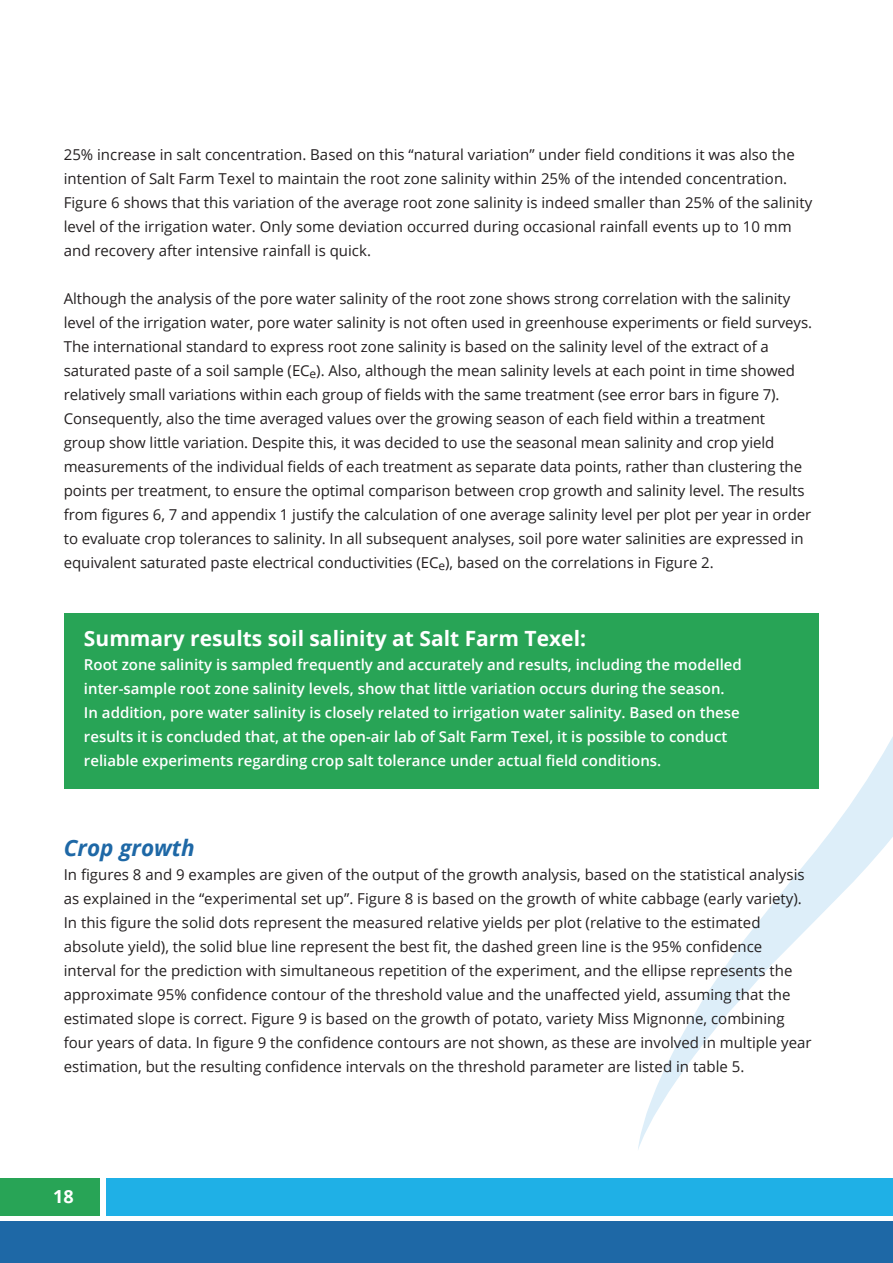
<style>
.page{position:relative;width:893px;height:1263px;background:#fff}
.page>*{position:absolute;margin:0;border:0;box-sizing:border-box;transform-origin:0 0}
.t1{font:italic 700 22.5px "Open Sans";color:#1e68a6}
.t2{font:700 21px "Open Sans";color:#fff}
.t3{font:700 18px "Open Sans";color:#fff}
.t4{font:15px/24px "Open Sans";color:#231f20}
.t5{font:600 15px/24px "Open Sans";color:#fff}
</style>
<div class="page">
<svg style="left:638px;top:737px;width:255px;height:413px"></svg>
<div style="left:0;top:1178px;width:100px;height:37px;background:#28a456"></div>
<div style="left:106px;top:1178px;width:787px;height:37px;background:#1fb0e6"></div>
<div style="left:0;top:1222px;width:893px;height:41px;background:#1e68a6"></div>
<div style="left:64px;top:613px;width:755px;height:175px;background:#28a456"></div>
<p class="t4" style="left:64px;top:142px;width:750px">25% increase in salt concentration. Based on this “natural variation” under field conditions it was also the intention of Salt Farm Texel to maintain the root zone salinity within 25% of the intended concentration.<br>Figure 6 shows that this variation of the average root zone salinity is indeed smaller than 25% of the salinity level of the irrigation water. Only some deviation occurred during occasional rainfall events up to 10 mm and recovery after intensive rainfall is quick.</p>
<p class="t4" style="left:64px;top:286px;width:750px">Although the analysis of the pore water salinity of the root zone shows strong correlation with the salinity level of the irrigation water, pore water salinity is not often used in greenhouse experiments or field surveys.<br>The international standard to express root zone salinity is based on the salinity level of the extract of a saturated paste of a soil sample (EC<sub>e</sub>). Also, although the mean salinity levels at each point in time showed relatively small variations within each group of fields with the same treatment (see error bars in figure 7).<br>Consequently, also the time averaged values over the growing season of each field within a treatment<br>group show little variation. Despite this, it was decided to use the seasonal mean salinity and crop yield measurements of the individual fields of each treatment as separate data points, rather than clustering the points per treatment, to ensure the optimal comparison between crop growth and salinity level. The results from figures 6, 7 and appendix 1 justify the calculation of one average salinity level per plot per year in order to evaluate crop tolerances to salinity. In all subsequent analyses, soil pore water salinities are expressed in equivalent saturated paste electrical conductivities (EC<sub>e</sub>), based on the correlations in Figure 2.</p>
<h2 class="t2" style="left:84px;top:624px;width:504px">Summary results soil salinity at Salt Farm Texel:</h2>
<p class="t5" style="left:84px;top:652px;width:659px">Root zone salinity is sampled frequently and accurately and results, including the modelled inter-sample root zone salinity levels, show that little variation occurs during the season.<br>In addition, pore water salinity is closely related to irrigation water salinity. Based on these results it is concluded that, at the open-air lab of Salt Farm Texel, it is possible to conduct reliable experiments regarding crop salt tolerance under actual field conditions.</p>
<h1 class="t1" style="left:64px;top:831px;width:132px">Crop growth</h1>
<p class="t4" style="left:64px;top:862px;width:749px">In figures 8 and 9 examples are given of the output of the growth analysis, based on the statistical analysis as explained in the “experimental set up”. Figure 8 is based on the growth of white cabbage (early variety).<br>In this figure the solid dots represent the measured relative yields per plot (relative to the estimated absolute yield), the solid blue line represent the best fit, the dashed green line is the 95% confidence interval for the prediction with simultaneous repetition of the experiment, and the ellipse represents the approximate 95% confidence contour of the threshold value and the unaffected yield, assuming that the estimated slope is correct. Figure 9 is based on the growth of potato, variety Miss Mignonne, combining four years of data. In figure 9 the confidence contours are not shown, as these are involved in multiple year estimation, but the resulting confidence intervals on the threshold parameter are listed in table 5.</p>
<p class="t3" style="left:53px;top:1183px;width:22px">18</p>
</div>
